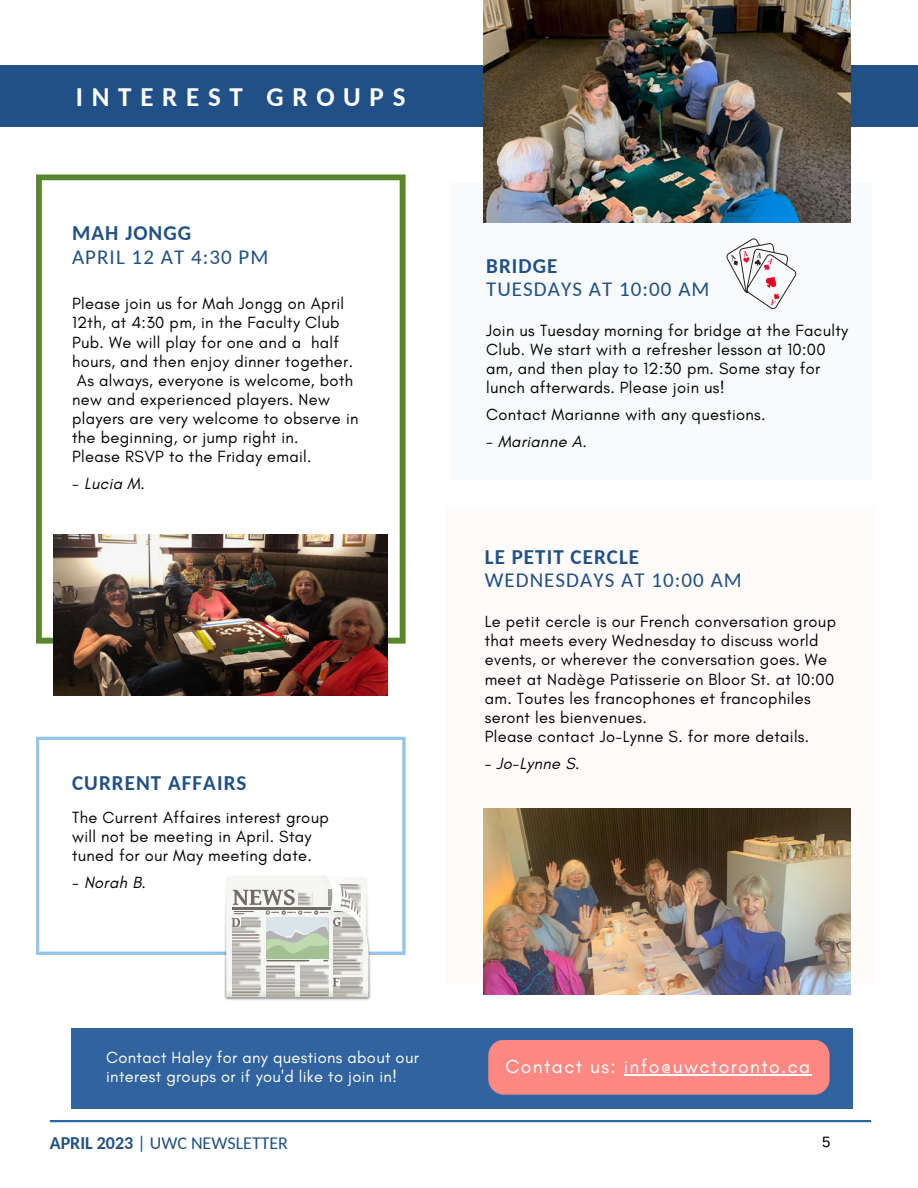
<style>
.page{position:relative;width:918px;height:1188px;background:#fff}
.page>*{position:absolute;margin:0;border:0;box-sizing:border-box;transform-origin:0 0}
.t1{font:700 27px "Carlito";letter-spacing:.325em;color:#fff}
.t2{font:21px "Carlito";letter-spacing:.05em;color:#215086}
.t3{font:700 21px "Carlito";letter-spacing:.05em;color:#215086}
.t4{font:19.35px "Glacial Indifference";letter-spacing:.07em;color:#fff}
.t5{font:18px "Carlito";color:#215086}
.t6{font:16.5px/19.2px "Glacial Indifference";letter-spacing:.02em;color:#000}
.t7{font:16.5px/19.2px "Glacial Indifference";letter-spacing:.02em;color:#fff}
.t8{font:italic 16.5px "Glacial Indifference";letter-spacing:.02em;color:#000}
.t9{font:15px "Arimo";color:#000}
.s1{font-weight:700}
</style>
<div class="page">
<div style="left:71px;top:1028px;width:782px;height:80px;background:#31649f"></div>
<svg style="left:36px;top:174px;width:370px;height:470px"></svg>
<div style="left:488px;top:1040px;width:342px;height:55px;background:#ff8882;border-radius:16px"></div>
<hr style="left:50px;top:1120px;width:821px;height:2px;background:#2a69a0">
<div style="left:0;top:65px;width:918px;height:62px;background:#215086"></div>
<svg style="left:36px;top:737px;width:369px;height:218px"></svg>
<div style="left:450px;top:183px;width:421px;height:297px;background:#f8fafb"></div>
<svg style="left:726px;top:238px;width:71px;height:72px"></svg>
<div style="left:446px;top:506px;width:430px;height:477px;background:#fffbfb"></div>
<img style="left:484px;top:808px;width:366px;height:187px">
<img style="left:221px;top:871px;width:153px;height:129px">
<svg style="left:226px;top:876px;width:143px;height:121px"></svg>
<img style="left:54px;top:535px;width:334px;height:161px">
<img style="left:484px;top:0;width:366px;height:223px">
<hr style="left:624px;top:1074px;width:188px;height:1px;background:#fff">
<h1 class="t1" style="left:76px;top:86px;width:331px">INTEREST GROUPS</h1>
<p class="t3" style="left:72px;top:224px;width:121px">MAH JONGG</p>
<p class="t2" style="left:72px;top:248px;width:198px">APRIL 12 AT 4:30 PM</p>
<p class="t6" style="left:72px;top:294px;width:288px">Please join us for Mah Jongg on April 12th, at 4:30 pm, in the Faculty Club Pub. We will play for one and a half hours, and then enjoy dinner together.<br>As always, everyone is welcome, both new and experienced players. New players are very welcome to observe in the beginning, or jump right in.<br>Please RSVP to the Friday email.</p>
<p class="t8" style="left:72px;top:474px;width:74px">- Lucia M.</p>
<p class="t3" style="left:72px;top:774px;width:176px">CURRENT AFFAIRS</p>
<p class="t6" style="left:72px;top:808px;width:258px">The Current Affaires interest group will not be meeting in April. Stay tuned for our May meeting date.</p>
<p class="t8" style="left:72px;top:872px;width:75px">- Norah B.</p>
<p class="t7" style="left:106px;top:1048px;width:314px">Contact Haley for any questions about our interest groups or if you'd like to join in!</p>
<p class="t3" style="left:486px;top:257px;width:73px">BRIDGE</p>
<p class="t2" style="left:486px;top:281px;width:225px">TUESDAYS AT 10:00 AM</p>
<p class="t6" style="left:486px;top:321px;width:363px">Join us Tuesday morning for bridge at the Faculty Club. We start with a refresher lesson at 10:00 am, and then play to 12:30 pm. Some stay for lunch afterwards. Please join us!</p>
<p class="t6" style="left:486px;top:405px;width:281px">Contact Marianne with any questions.</p>
<p class="t8" style="left:486px;top:432px;width:102px">- Marianne A.</p>
<p class="t3" style="left:485px;top:548px;width:156px">LE PETIT CERCLE</p>
<p class="t2" style="left:485px;top:572px;width:259px">WEDNESDAYS AT 10:00 AM</p>
<p class="t6" style="left:485px;top:612px;width:353px">Le petit cercle is our French conversation group that meets every Wednesday to discuss world events, or wherever the conversation goes. We meet at Nadège Patisserie on Bloor St. at 10:00 am. Toutes les francophones et francophiles seront les bienvenues.<br>Please contact Jo-Lynne S. for more details.</p>
<p class="t8" style="left:485px;top:753px;width:96px">- Jo-Lynne S.</p>
<p class="t4" style="left:505px;top:1054px;width:306px">Contact us: info@uwctoronto.ca</p>
<p class="t5" style="left:50px;top:1135px;width:240px"><span class="s1">APRIL 2023</span> | UWC NEWSLETTER</p>
<p class="t9" style="left:822px;top:1133px;width:10px">5</p>
</div>
